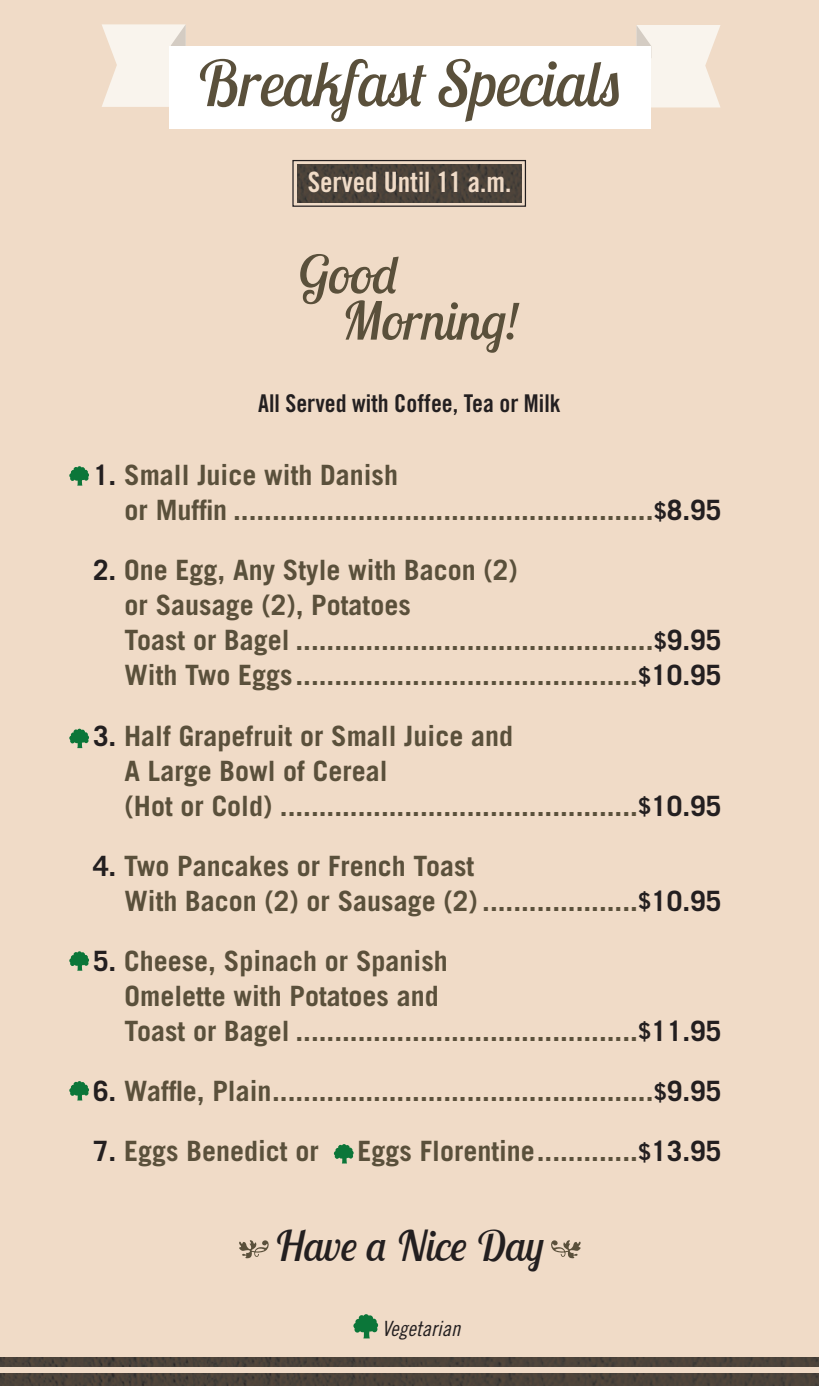
<style>
.page{position:relative;width:819px;height:1386px;background:#f0dbc7}
.page>*{position:absolute;margin:0;border:0;box-sizing:border-box;transform-origin:0 0}
.t1{font:italic 63px "Lobster Two";color:#5a503b}
.t2{font:italic 52.5px/46.4px "Lobster Two";color:#5a503b}
.t3{font:italic 42px "Lobster Two";color:#231f20}
.t4{font:700 28px/35px "Trade Gothic";color:#5a503b}
.t5{font:28px "Trade Gothic Bold Cond Twenty";color:#f0dbc7}
.t6{font:24.5px "Trade Gothic Bold Cond Twenty";color:#231f20}
.t7{font:21px "Trade Gothic Cond Eighteen Obl";color:#231f20}
.s1{color:#231f20}
.s2{font-size:22.75px;color:#231f20}
</style>
<div class="page">
<img style="left:0;top:1357px;width:819px;height:10px">
<img style="left:0;top:1374px;width:819px;height:12px">
<img style="left:297px;top:164px;width:224px;height:39px">
<svg style="left:636px;top:25px;width:85px;height:82px"></svg>
<svg style="left:102px;top:24px;width:84px;height:83px"></svg>
<div style="left:169px;top:46px;width:482px;height:83px;background:#fff"></div>
<div style="left:292px;top:160px;width:234px;height:47px;border:1px solid #231f20"></div>
<svg style="left:69px;top:466px;width:20px;height:20px"></svg>
<svg style="left:69px;top:729px;width:20px;height:19px"></svg>
<svg style="left:69px;top:951px;width:20px;height:20px"></svg>
<svg style="left:69px;top:1081px;width:20px;height:20px"></svg>
<svg style="left:334px;top:1144px;width:20px;height:20px"></svg>
<svg style="left:353px;top:1314px;width:25px;height:25px"></svg>
<h1 class="t1" style="left:196px;top:43px;width:427px">Breakfast Specials</h1>
<p class="t5" style="left:308px;top:165px;width:205px">Served Until 11 a.m.</p>
<h2 class="t2" style="left:343px;top:250px;width:178px;text-indent:-45px">Good<br>Morning!</h2>
<p class="t6" style="left:258px;top:389px;width:304px">All Served with Coffee, Tea or Milk</p>
<p class="t4" style="left:125px;top:457px;width:598px;text-indent:-32px"><span class="s1">1.</span> Small Juice with Danish<br>or Muffin ......................................................<span class="s2">$</span><span class="s1">8.95</span></p>
<p class="t4" style="left:125px;top:553px;width:598px;text-indent:-32px"><span class="s1">2.</span> One Egg, Any Style with Bacon (2)<br>or Sausage (2), Potatoes<br>Toast or Bagel ..............................................<span class="s2">$</span><span class="s1">9.95<br></span>With Two Eggs............................................<span class="s2">$</span><span class="s1">10.95</span></p>
<p class="t4" style="left:125px;top:718px;width:598px;text-indent:-32px"><span class="s1">3.</span> Half Grapefruit or Small Juice and<br>A Large Bowl of Cereal<br>(Hot or Cold) ..............................................<span class="s2">$</span><span class="s1">10.95</span></p>
<p class="t4" style="left:125px;top:848px;width:598px;text-indent:-32px"><span class="s1">4.</span> Two Pancakes or French Toast<br>With Bacon (2) or Sausage (2) ....................<span class="s2">$</span><span class="s1">10.95</span></p>
<p class="t4" style="left:125px;top:943px;width:598px;text-indent:-32px"><span class="s1">5.</span> Cheese, Spinach or Spanish<br>Omelette with Potatoes and<br>Toast or Bagel ............................................<span class="s2">$</span><span class="s1">11.95</span></p>
<p class="t4" style="left:93px;top:1073px;width:630px"><span class="s1">6.</span> Waffle, Plain.................................................<span class="s2">$</span><span class="s1">9.95</span></p>
<p class="t4" style="left:93px;top:1134px;width:227px"><span class="s1">7.</span> Eggs Benedict or</p>
<p class="t4" style="left:358px;top:1134px;width:365px">Eggs Florentine.............<span class="s2">$</span><span class="s1">13.95</span></p>
<h3 class="t3" style="left:275px;top:1219px;width:271px">Have a Nice Day</h3>
<p class="t7" style="left:382px;top:1316px;width:80px">Vegetarian</p>
</div>
